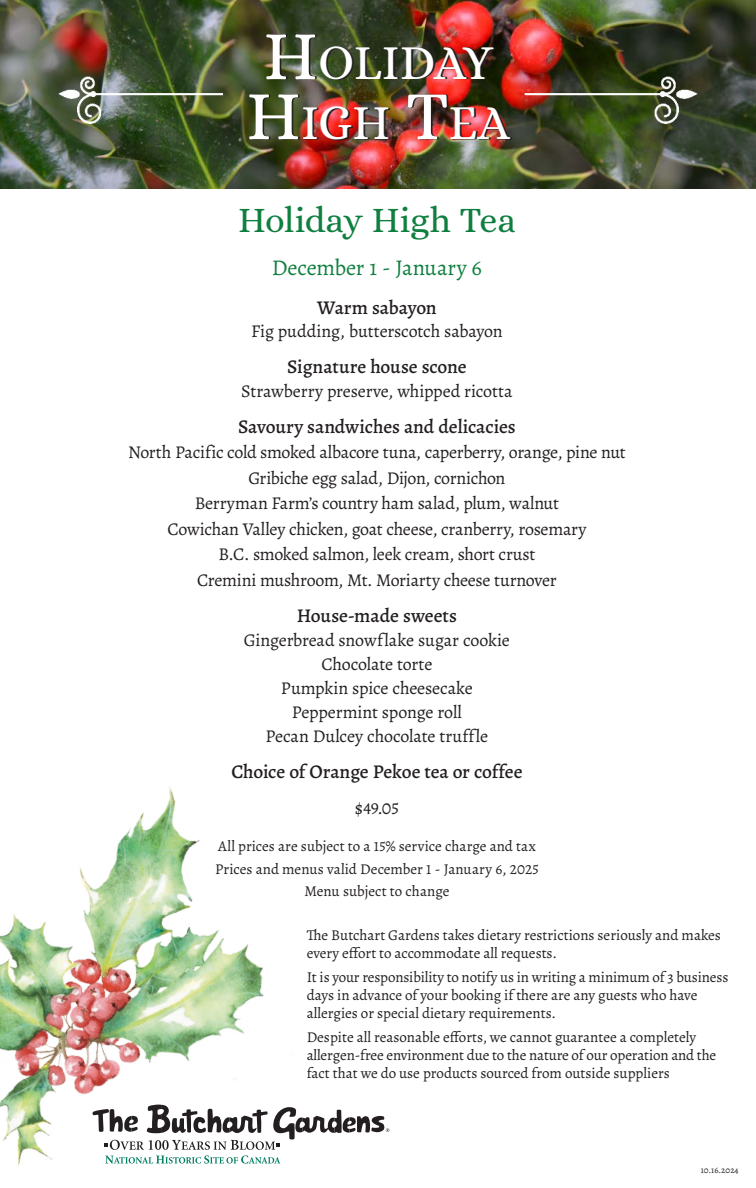
<style>
.page{position:relative;width:756px;height:1188px;background:#fff}
.page>*{position:absolute;margin:0;border:0;box-sizing:border-box;transform-origin:0 0}
.t1{font:49.35px/60px "Alice";letter-spacing:-.01em;color:#fff;text-align:center}
.t2{font:36px "Alice";letter-spacing:-.005em;color:#0f7f3f}
.t3{font:22.5px "Alegreya";letter-spacing:-.005em;color:#0f7f3f}
.t4{font:500 19.5px "Alegreya";letter-spacing:-.005em;color:#231f20}
.t5{font:18px/25.5px "Alegreya";letter-spacing:-.015em;color:#231f20;text-align:center}
.t6{font:15px/18px "Alegreya";color:#231f20}
.t7{font:9px "Alegreya";color:#231f20}
.s1{font-size:70.5px}
</style>
<div class="page">
<img style="left:0;top:0;width:756px;height:189px">
<img style="left:251px;top:34px;width:261px;height:106px">
<img style="left:0;top:787px;width:264px;height:379px">
<svg style="left:92px;top:1105px;width:297px;height:59px"></svg>
<img style="left:58px;top:76px;width:165px;height:48px">
<img style="left:524px;top:76px;width:173px;height:48px">
<h1 class="t1" style="left:246px;top:36px;width:265px"><span class="s1">H</span>OLIDAY<br><span class="s1">H</span>IGH <span class="s1">T</span>EA</h1>
<h2 class="t2" style="left:238px;top:200px;width:279px">Holiday High Tea</h2>
<h3 class="t3" style="left:272px;top:253px;width:212px">December 1 - January 6</h3>
<h3 class="t4" style="left:317px;top:295px;width:121px">Warm sabayon</h3>
<p class="t5" style="left:251px;top:318px;width:253px">Fig pudding, butterscotch sabayon</p>
<h3 class="t4" style="left:287px;top:353px;width:181px">Signature house scone</h3>
<p class="t5" style="left:241px;top:378px;width:273px">Strawberry preserve, whipped ricotta</p>
<h3 class="t4" style="left:238px;top:413px;width:279px">Savoury sandwiches and delicacies</h3>
<p class="t5" style="left:128px;top:439px;width:499px">North Pacific cold smoked albacore tuna, caperberry, orange, pine nut Gribiche egg salad, Dijon, cornichon<br>Berryman Farm’s country ham salad, plum, walnut<br>Cowichan Valley chicken, goat cheese, cranberry, rosemary<br>B.C. smoked salmon, leek cream, short crust<br>Cremini mushroom, Mt. Moriarty cheese turnover</p>
<h3 class="t4" style="left:297px;top:602px;width:162px">House-made sweets</h3>
<p class="t5" style="left:244px;top:628px;width:267px;line-height:24px">Gingerbread snowflake sugar cookie<br>Chocolate torte<br>Pumpkin spice cheesecake<br>Peppermint sponge roll<br>Pecan Dulcey chocolate truffle</p>
<h3 class="t4" style="left:231px;top:758px;width:293px">Choice of Orange Pekoe tea or coffee</h3>
<p class="t5" style="left:355px;top:795px;width:45px">$49.05</p>
<p class="t6" style="left:215px;top:835px;width:325px;line-height:22.5px;text-align:center">All prices are subject to a 15% service charge and tax<br>Prices and menus valid December 1 - January 6, 2025<br>Menu subject to change</p>
<p class="t6" style="left:307px;top:926px;width:416px">The Butchart Gardens takes dietary restrictions seriously and makes every effort to accommodate all requests.</p>
<p class="t6" style="left:307px;top:968px;width:423px">It is your responsibility to notify us in writing a minimum of 3 business days in advance of your booking if there are any guests who have allergies or special dietary requirements.</p>
<p class="t6" style="left:307px;top:1028px;width:411px">Despite all reasonable efforts, we cannot guarantee a completely allergen-free environment due to the nature of our operation and the fact that we do use products sourced from outside suppliers</p>
<p class="t7" style="left:701px;top:1165px;width:40px">10.16.2024</p>
</div>
